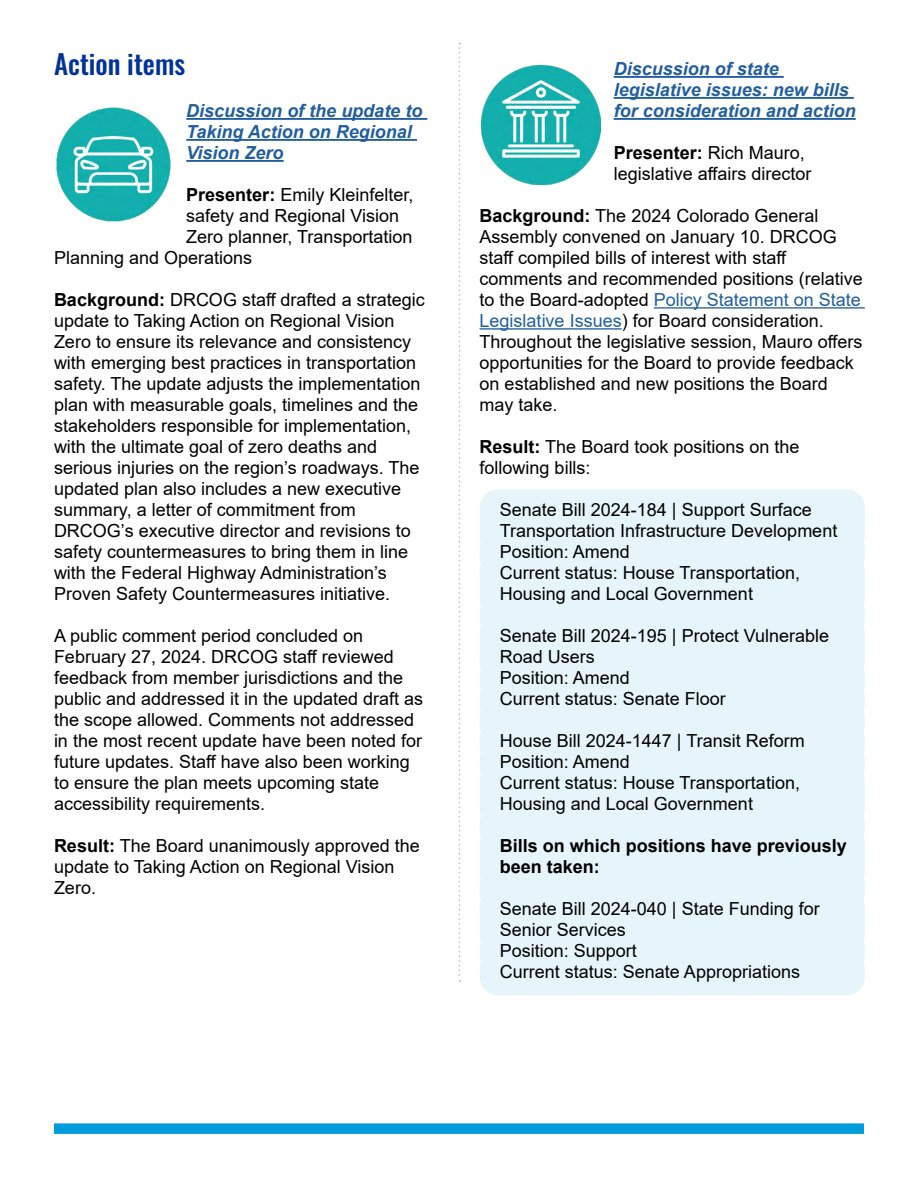
<style>
.page{position:relative;width:918px;height:1188px;background:#fff}
.page>*{position:absolute;margin:0;border:0;box-sizing:border-box;transform-origin:0 0}
.t1{font:500 27px "Oswald";color:#039}
.Body_text{font:18px/21px "Arial";color:#000}
.Body_Text_Blue_Background{font:18px/21px "Arial";color:#000}
.H3-a{font:italic 700 18px/21px "Arial";color:#215e9e}
.t2{font:700 18px/21px "Arial";color:#000}
.s1{font-weight:700}
.s2{color:#215e9e}
</style>
<div class="page">
<hr style="left:186px;top:118px;width:241px;height:2px;background:#215e9e">
<hr style="left:186px;top:139px;width:231px;height:2px;background:#215e9e">
<hr style="left:186px;top:160px;width:98px;height:2px;background:#215e9e">
<hr style="left:614px;top:76px;width:170px;height:2px;background:#215e9e">
<hr style="left:614px;top:97px;width:240px;height:2px;background:#215e9e">
<hr style="left:614px;top:118px;width:242px;height:2px;background:#215e9e">
<hr style="left:654px;top:307px;width:211px;height:2px;background:#215e9e">
<hr style="left:480px;top:328px;width:142px;height:2px;background:#215e9e">
<div style="left:480px;top:489px;width:385px;height:65px;background:#e6f5fb;border-radius:18px"></div>
<div style="left:480px;top:531px;width:385px;height:44px;background:#e6f5fb;border-radius:18px"></div>
<div style="left:480px;top:552px;width:385px;height:65px;background:#e6f5fb;border-radius:18px"></div>
<div style="left:480px;top:594px;width:385px;height:44px;background:#e6f5fb;border-radius:18px"></div>
<div style="left:480px;top:615px;width:385px;height:65px;background:#e6f5fb;border-radius:18px"></div>
<div style="left:480px;top:657px;width:385px;height:44px;background:#e6f5fb;border-radius:18px"></div>
<div style="left:480px;top:678px;width:385px;height:44px;background:#e6f5fb;border-radius:18px"></div>
<div style="left:480px;top:699px;width:385px;height:44px;background:#e6f5fb;border-radius:18px"></div>
<div style="left:480px;top:720px;width:385px;height:44px;background:#e6f5fb;border-radius:18px"></div>
<div style="left:480px;top:741px;width:385px;height:44px;background:#e6f5fb;border-radius:18px"></div>
<div style="left:480px;top:762px;width:385px;height:65px;background:#e6f5fb;border-radius:18px"></div>
<div style="left:480px;top:804px;width:385px;height:44px;background:#e6f5fb;border-radius:18px"></div>
<div style="left:480px;top:825px;width:385px;height:65px;background:#e6f5fb;border-radius:18px"></div>
<div style="left:480px;top:867px;width:385px;height:44px;background:#e6f5fb;border-radius:18px"></div>
<div style="left:480px;top:888px;width:385px;height:65px;background:#e6f5fb;border-radius:18px"></div>
<div style="left:480px;top:930px;width:385px;height:44px;background:#e6f5fb;border-radius:18px"></div>
<div style="left:480px;top:951px;width:385px;height:44px;background:#e6f5fb;border-radius:18px"></div>
<svg style="left:459px;top:43px;width:1px;height:939px"></svg>
<div style="left:54px;top:1123px;width:810px;height:11px;background:#009ddc"></div>
<img style="left:481px;top:65px;width:119px;height:119px">
<img style="left:56px;top:107px;width:115px;height:115px">
<h2 class="t1" style="left:54px;top:50px;width:133px">Action items</h2>
<h3 class="H3-a" style="left:186px;top:101px;width:238px">Discussion of the update to<br>Taking Action on Regional<br>Vision Zero</h3>
<p class="Body_text" style="left:186px;top:184px;width:229px"><span class="s1">Presenter:</span> Emily Kleinfelter,</p>
<p class="Body_text" style="left:186px;top:205px;width:214px">safety and Regional Vision</p>
<p class="Body_text" style="left:186px;top:226px;width:228px">Zero planner, Transportation</p>
<p class="Body_text" style="left:54px;top:247px;width:200px">Planning and Operations</p>
<p class="Body_text" style="left:54px;top:289px;width:372px"><span class="s1">Background:</span> DRCOG staff drafted a strategic update to Taking Action on Regional Vision Zero to ensure its relevance and consistency with emerging best practices in transportation safety. The update adjusts the implementation plan with measurable goals, timelines and the stakeholders responsible for implementation, with the ultimate goal of zero deaths and serious injuries on the region’s roadways. The updated plan also includes a new executive summary, a letter of commitment from DRCOG’s executive director and revisions to safety countermeasures to bring them in line with the Federal Highway Administration’s Proven Safety Countermeasures initiative.</p>
<p class="Body_text" style="left:54px;top:625px;width:371px">A public comment period concluded on February 27, 2024. DRCOG staff reviewed feedback from member jurisdictions and the public and addressed it in the updated draft as the scope allowed. Comments not addressed in the most recent update have been noted for future updates. Staff have also been working to ensure the plan meets upcoming state accessibility requirements.</p>
<p class="Body_text" style="left:54px;top:835px;width:367px"><span class="s1">Result:</span> The Board unanimously approved the update to Taking Action on Regional Vision<br>Zero.</p>
<h3 class="H3-a" style="left:614px;top:59px;width:244px">Discussion of state legislative issues: new bills for consideration and action</h3>
<p class="Body_text" style="left:614px;top:142px;width:199px"><span class="s1">Presenter:</span> Rich Mauro, legislative affairs director</p>
<p class="Body_text" style="left:480px;top:205px;width:385px"><span class="s1">Background:</span> The 2024 Colorado General Assembly convened on January 10. DRCOG staff compiled bills of interest with staff comments and recommended positions (relative to the Board-adopted <span class="s2">Policy Statement on State Legislative Issues</span>) for Board consideration.<br>Throughout the legislative session, Mauro offers opportunities for the Board to provide feedback on established and new positions the Board may take.</p>
<p class="Body_text" style="left:480px;top:436px;width:321px"><span class="s1">Result:</span> The Board took positions on the following bills:</p>
<p class="Body_Text_Blue_Background" style="left:500px;top:499px;width:339px">Senate Bill 2024-184 | Support Surface<br>Transportation Infrastructure Development</p>
<p class="Body_Text_Blue_Background" style="left:500px;top:541px;width:132px">Position: Amend</p>
<p class="Body_Text_Blue_Background" style="left:500px;top:562px;width:302px">Current status: House Transportation,<br>Housing and Local Government</p>
<p class="Body_Text_Blue_Background" style="left:500px;top:625px;width:331px">Senate Bill 2024-195 | Protect Vulnerable<br>Road Users</p>
<p class="Body_Text_Blue_Background" style="left:500px;top:667px;width:132px">Position: Amend</p>
<p class="Body_Text_Blue_Background" style="left:500px;top:688px;width:228px">Current status: Senate Floor</p>
<p class="Body_Text_Blue_Background" style="left:500px;top:730px;width:306px">House Bill 2024-1447 | Transit Reform</p>
<p class="Body_Text_Blue_Background" style="left:500px;top:751px;width:132px">Position: Amend</p>
<p class="Body_Text_Blue_Background" style="left:500px;top:772px;width:302px">Current status: House Transportation,<br>Housing and Local Government</p>
<p class="t2" style="left:500px;top:835px;width:349px">Bills on which positions have previously been taken:</p>
<p class="Body_Text_Blue_Background" style="left:500px;top:898px;width:321px">Senate Bill 2024-040 | State Funding for<br>Senior Services</p>
<p class="Body_Text_Blue_Background" style="left:500px;top:940px;width:139px">Position: Support</p>
<p class="Body_Text_Blue_Background" style="left:500px;top:961px;width:302px">Current status: Senate Appropriations</p>
</div>
